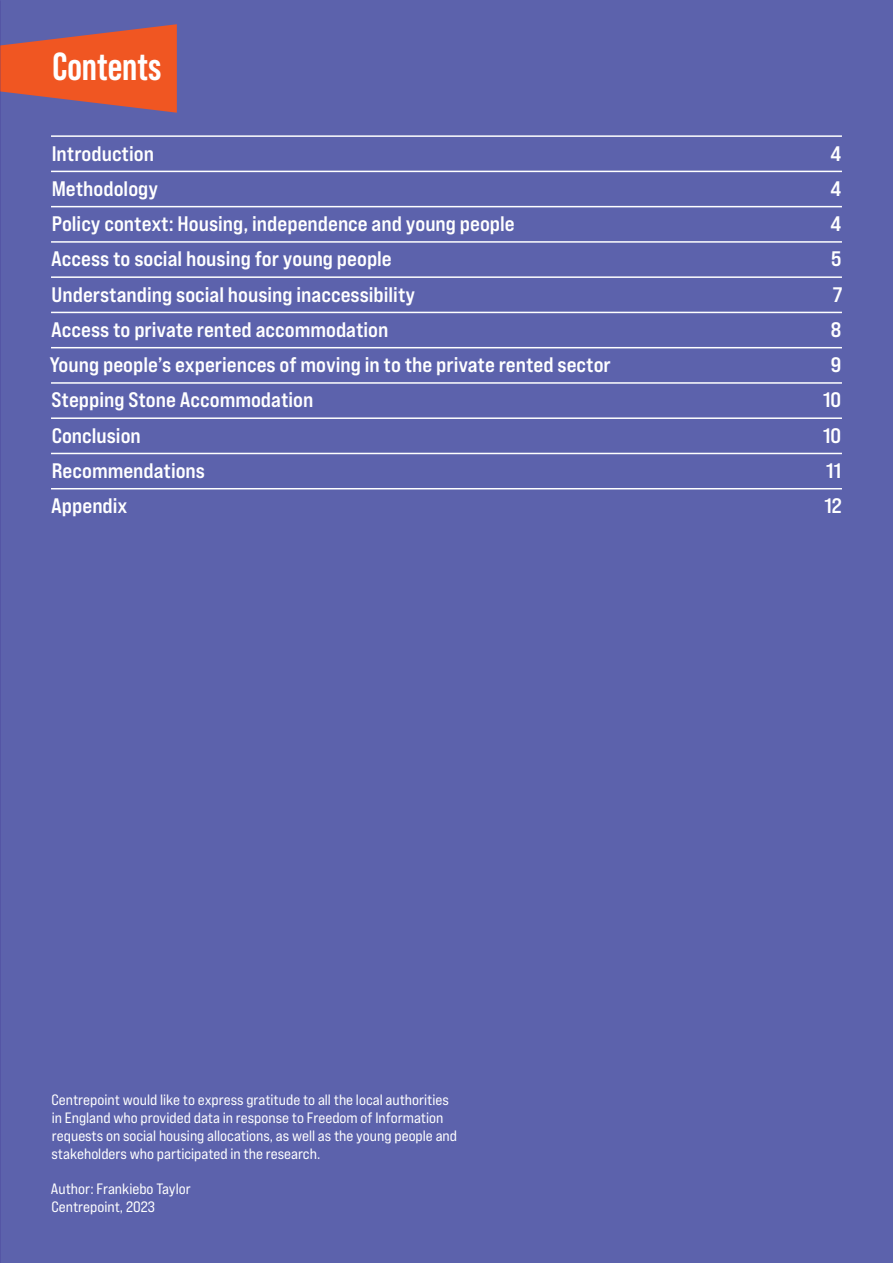
<style>
.page{position:relative;width:893px;height:1263px;background:#5c62ac}
.page>*{position:absolute;margin:0;border:0;box-sizing:border-box;transform-origin:0 0}
.t1{font:700 39px "Bebas Neue Pro";color:#fff}
.t2{font:21px "Bebas Neue Pro Exp Bd";color:#fff}
.t3{font:15px/18px "Bebas Neue Pro Exp Rg";color:#fff}
</style>
<div class="page">
<svg style="left:1px;top:24px;width:176px;height:89px"></svg>
<hr style="left:51px;top:135px;width:791px;height:2px;background:#fff">
<hr style="left:51px;top:171px;width:791px;height:1px;background:#fff">
<hr style="left:51px;top:206px;width:791px;height:1px;background:#fff">
<hr style="left:51px;top:241px;width:791px;height:2px;background:#fff">
<hr style="left:51px;top:276px;width:791px;height:2px;background:#fff">
<hr style="left:51px;top:312px;width:791px;height:1px;background:#fff">
<hr style="left:51px;top:347px;width:791px;height:1px;background:#fff">
<hr style="left:51px;top:382px;width:791px;height:2px;background:#fff">
<hr style="left:51px;top:417px;width:791px;height:2px;background:#fff">
<hr style="left:51px;top:453px;width:791px;height:1px;background:#fff">
<hr style="left:51px;top:488px;width:791px;height:1px;background:#fff">
<img style="left:0;top:1px;width:1px;height:1262px">
<h1 class="t1" style="left:53px;top:44px;width:110px">Contents</h1>
<p class="t2" style="left:52px;top:140px;width:104px">Introduction</p>
<p class="t2" style="left:831px;top:140px;width:12px">4</p>
<p class="t2" style="left:52px;top:176px;width:108px">Methodology</p>
<p class="t2" style="left:831px;top:176px;width:12px">4</p>
<p class="t2" style="left:52px;top:211px;width:465px">Policy context: Housing, independence and young people</p>
<p class="t2" style="left:831px;top:211px;width:12px">4</p>
<p class="t2" style="left:51px;top:246px;width:342px">Access to social housing for young people</p>
<p class="t2" style="left:831px;top:246px;width:12px">5</p>
<p class="t2" style="left:52px;top:281px;width:365px">Understanding social housing inaccessibility</p>
<p class="t2" style="left:833px;top:281px;width:11px">7</p>
<p class="t2" style="left:51px;top:317px;width:339px">Access to private rented accommodation</p>
<p class="t2" style="left:831px;top:317px;width:12px">8</p>
<p class="t2" style="left:49px;top:352px;width:563px">Young people’s experiences of moving in to the private rented sector</p>
<p class="t2" style="left:831px;top:352px;width:12px">9</p>
<p class="t2" style="left:52px;top:387px;width:263px">Stepping Stone Accommodation</p>
<p class="t2" style="left:823px;top:387px;width:19px">10</p>
<p class="t2" style="left:52px;top:422px;width:91px">Conclusion</p>
<p class="t2" style="left:823px;top:422px;width:19px">10</p>
<p class="t2" style="left:52px;top:458px;width:155px">Recommendations</p>
<p class="t2" style="left:826px;top:458px;width:16px">11</p>
<p class="t2" style="left:51px;top:493px;width:78px">Appendix</p>
<p class="t2" style="left:824px;top:493px;width:19px">12</p>
<p class="t3" style="left:52px;top:1090px;width:407px">Centrepoint would like to express gratitude to all the local authorities in England who provided data in response to Freedom of Information requests on social housing allocations, as well as the young people and stakeholders who participated in the research.</p>
<p class="t3" style="left:51px;top:1179px;width:141px">Author: Frankiebo Taylor<br>Centrepoint, 2023</p>
</div>
